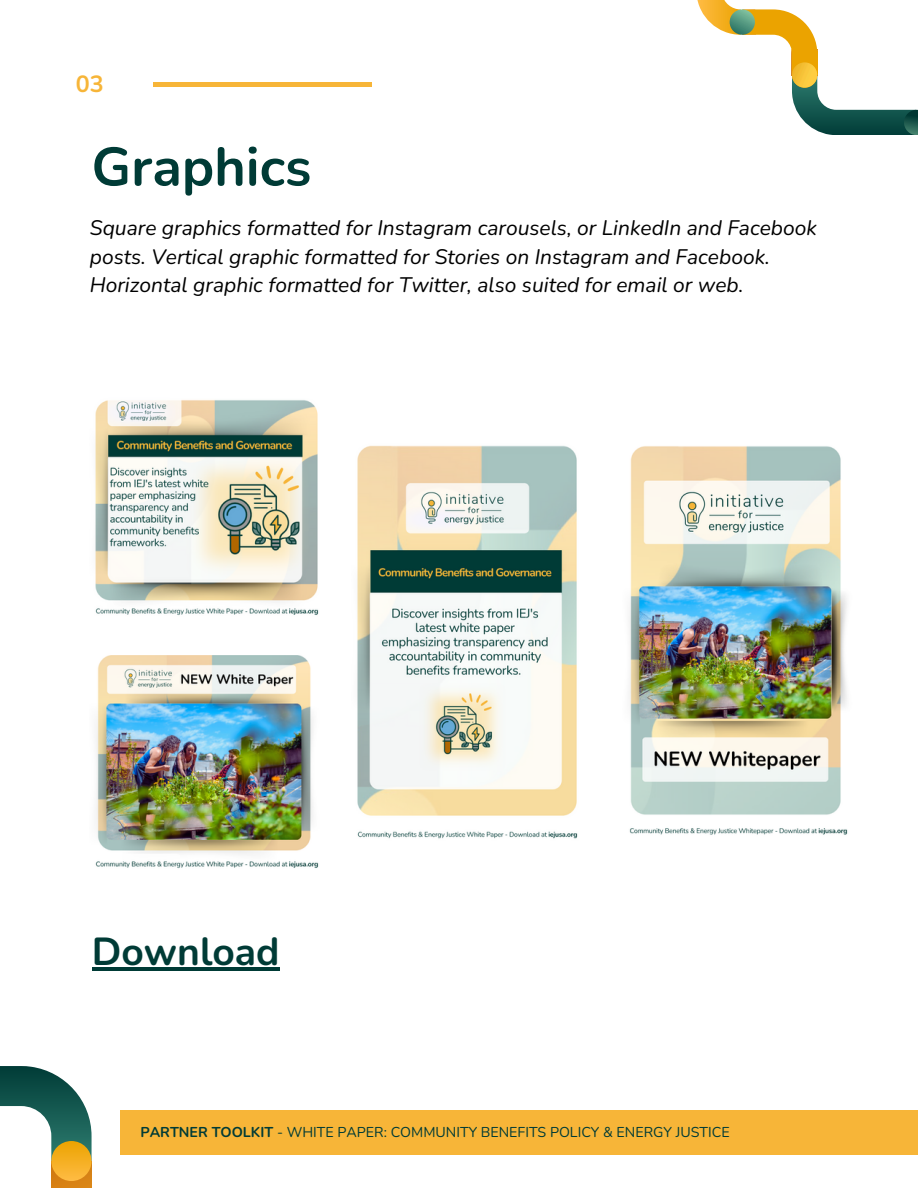
<style>
.page{position:relative;width:918px;height:1188px;background:#fff}
.page>*{position:absolute;margin:0;border:0;box-sizing:border-box;transform-origin:0 0}
.t1{font:700 54px "Nunito";color:#003b36}
.t2{font:700 39px "Nunito";color:#003b36}
.t3{font:700 23.4px "Nunito";color:#f7b538}
.t4{font:italic 21px/28.2px "Nunito";color:#000}
.t5{font:14.25px "Nunito";color:#003b36}
.s1{font-weight:700}
</style>
<div class="page">
<hr style="left:153px;top:83px;width:219px;height:4px;background:#f7b538">
<svg style="left:0;top:1066px;width:92px;height:91px"></svg>
<img style="left:51px;top:1165px;width:41px;height:23px">
<svg style="left:51px;top:1141px;width:41px;height:40px"></svg>
<svg style="left:792px;top:75px;width:124px;height:60px"></svg>
<img style="left:904px;top:110px;width:14px;height:25px">
<svg style="left:697px;top:0;width:120px;height:54px"></svg>
<div style="left:792px;top:52px;width:25px;height:23px;background:#eba300"></div>
<img style="left:792px;top:62px;width:25px;height:26px">
<img style="left:730px;top:9px;width:25px;height:26px">
<div style="left:121px;top:1110px;width:797px;height:45px;background:#f7b538"></div>
<img style="left:95px;top:400px;width:224px;height:216px">
<img style="left:95px;top:655px;width:224px;height:214px">
<img style="left:357px;top:445px;width:221px;height:394px">
<img style="left:629px;top:446px;width:219px;height:389px">
<hr style="left:92px;top:967px;width:188px;height:3px;background:#003b36">
<p class="t3" style="left:76px;top:68px;width:30px">03</p>
<p class="t1" style="left:91px;top:131px;width:221px">Graphics</p>
<p class="t4" style="left:90px;top:214px;width:729px">Square graphics formatted for Instagram carousels, or LinkedIn and Facebook posts. Vertical graphic formatted for Stories on Instagram and Facebook.<br>Horizontal graphic formatted for Twitter, also suited for email or web.</p>
<p class="t2" style="left:92px;top:925px;width:189px">Download</p>
<h2 class="t5" style="left:140px;top:1123px;width:591px"><span class="s1">PARTNER TOOLKIT</span> - WHITE PAPER: COMMUNITY BENEFITS POLICY &amp; ENERGY JUSTICE</h2>
</div>
